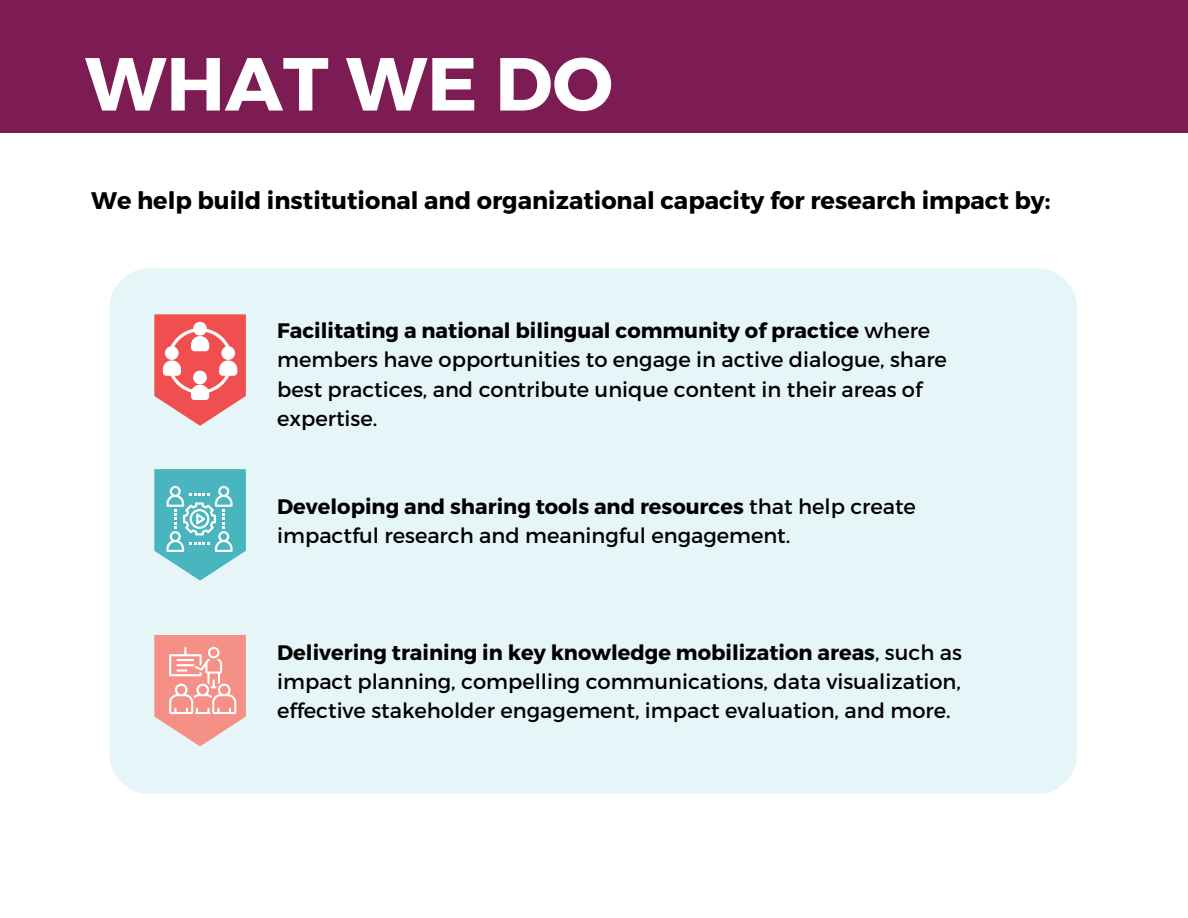
<style>
.page{position:relative;width:1188px;height:918px;background:#fff}
.page>*{position:absolute;margin:0;border:0;box-sizing:border-box;transform-origin:0 0}
.t1{font:700 75px "Montserrat";color:#fff}
.t2{font:700 24px "Montserrat";color:#000}
.t3{font:21px/29.2px "Montserrat";color:#000}
.s1{font-weight:700}
</style>
<div class="page">
<div style="left:0;top:0;width:1188px;height:132px;background:#7c1c53"></div>
<div style="left:109px;top:268px;width:968px;height:526px;background:#e6f6f8;border-radius:40px"></div>
<svg style="left:154px;top:469px;width:92px;height:112px"></svg>
<svg style="left:154px;top:635px;width:92px;height:111px;background:#f4aaa3"></svg>
<svg style="left:154px;top:314px;width:92px;height:112px;background:#f18687"></svg>
<h1 class="t1" style="left:85px;top:35px;width:529px">WHAT WE DO</h1>
<h2 class="t2" style="left:91px;top:185px;width:961px">We help build institutional and organizational capacity for research impact by:</h2>
<p class="t3" style="left:277px;top:315px;width:671px"><span class="s1">Facilitating a national bilingual community of practice</span> where members have opportunities to engage in active dialogue, share best practices, and contribute unique content in their areas of expertise.</p>
<p class="t3" style="left:277px;top:491px;width:640px"><span class="s1">Developing and sharing tools and resources</span> that help create impactful research and meaningful engagement.</p>
<p class="t3" style="left:277px;top:637px;width:686px;text-align:justify"><span class="s1">Delivering training in key knowledge mobilization areas</span>, such as impact planning, compelling communications, data visualization, effective stakeholder engagement, impact evaluation, and more.</p>
</div>
